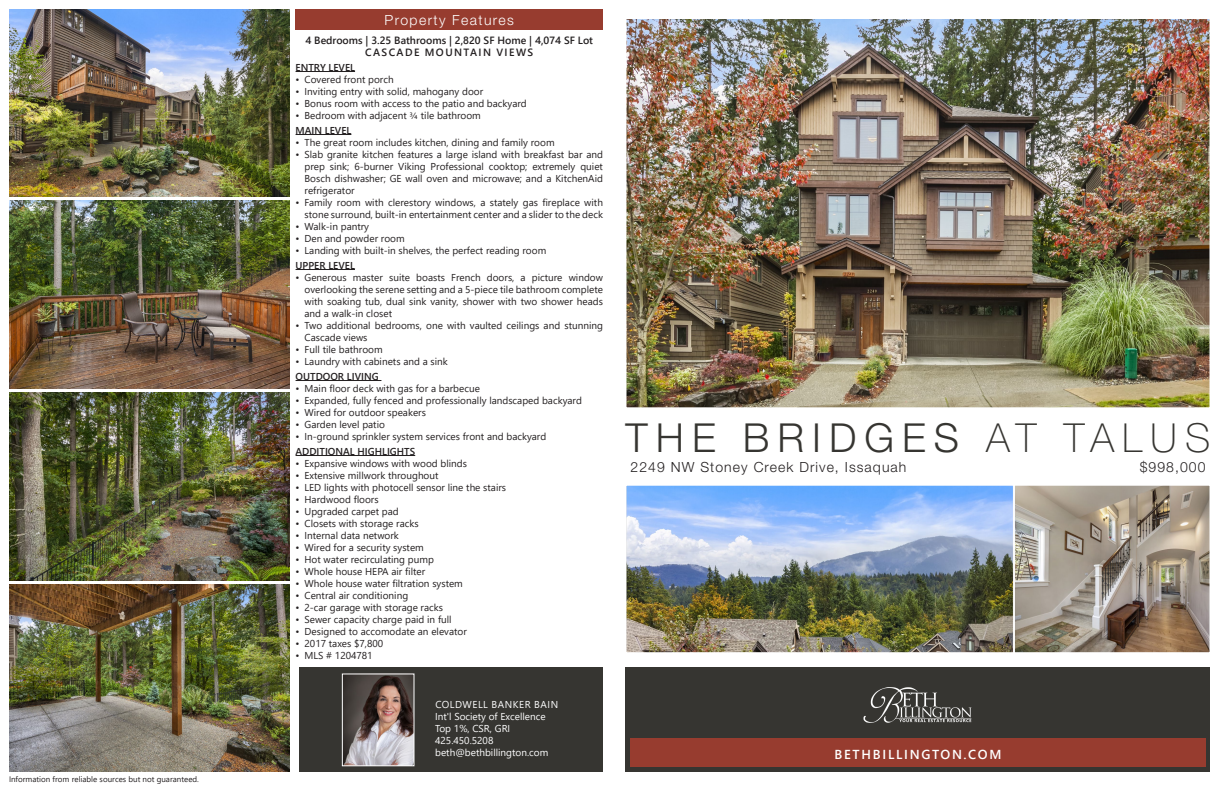
<style>
.page{position:relative;width:1224px;height:792px;background:#fff}
.page>*{position:absolute;margin:0;border:0;box-sizing:border-box;transform-origin:0 0}
.t1{font:300 40px "Helvetica Neue";letter-spacing:.2em;color:#363531}
.t2{font:300 14px "Helvetica Neue";letter-spacing:.075em;color:#231f20}
.t3{font:300 14px "Helvetica Neue";letter-spacing:.1em;color:#fff}
.t4{font:600 13px "Segoe UI";letter-spacing:.135em;color:#fff}
.t5{font:600 10.5px "Segoe UI";color:#231f20}
.t6{font:600 10.5px "Segoe UI";letter-spacing:.135em;color:#231f20}
.t7{font:10px/12px "Segoe UI";color:#231f20;text-align:justify}
.t8{font:10px "Segoe UI";color:#fff}
.t9{font:600 10px "Segoe UI";color:#231f20}
.t10{font:10px "Segoe UI";letter-spacing:.055em;color:#fff}
.t11{font:8px "Segoe UI";color:#231f20}
.s1{font-weight:100}
</style>
<div class="page">
<img style="left:628px;top:20px;width:580px;height:386px">
<img style="left:628px;top:487px;width:580px;height:164px">
<div style="left:626px;top:485px;width:388px;height:168px;border:1px solid #fff"></div>
<div style="left:1014px;top:485px;width:196px;height:168px;border:1px solid #fff"></div>
<img style="left:9px;top:9px;width:281px;height:187px">
<img style="left:9px;top:201px;width:281px;height:187px">
<img style="left:9px;top:393px;width:281px;height:187px">
<img style="left:9px;top:585px;width:281px;height:187px">
<div style="left:299px;top:667px;width:304px;height:105px;background:#363531"></div>
<div style="left:626px;top:667px;width:584px;height:105px;background:#363531"></div>
<div style="left:630px;top:738px;width:576px;height:29px;background:#973c2f"></div>
<div style="left:296px;top:9px;width:307px;height:21px;background:#973c2f"></div>
<hr style="left:296px;top:71px;width:59px;height:1px;background:#231f20">
<hr style="left:296px;top:134px;width:55px;height:1px;background:#231f20">
<hr style="left:296px;top:269px;width:59px;height:1px;background:#231f20">
<hr style="left:296px;top:380px;width:85px;height:1px;background:#231f20">
<hr style="left:296px;top:455px;width:119px;height:1px;background:#231f20">
<img style="left:864px;top:687px;width:108px;height:36px">
<img style="left:344px;top:675px;width:68px;height:89px">
<div style="left:342px;top:673px;width:72px;height:93px;border:1px solid #fff"></div>
<p class="t11" style="left:9px;top:772px;width:191px">Information from reliable sources but not guaranteed.</p>
<p class="t3" style="left:385px;top:11px;width:131px">Property Features</p>
<p class="t5" style="left:305px;top:30px;width:289px">4 Bedrooms | 3.25 Bathrooms | 2,820 SF Home | 4,074 SF Lot</p>
<p class="t6" style="left:365px;top:42px;width:170px">CASCADE MOUNTAIN VIEWS</p>
<p class="t9" style="left:296px;top:58px;width:61px">ENTRY LEVEL</p>
<p class="t7" style="left:296px;top:72px;width:100px">• Covered front porch</p>
<p class="t7" style="left:296px;top:84px;width:189px">• Inviting entry with solid, mahogany door</p>
<p class="t7" style="left:296px;top:96px;width:233px">• Bonus room with access to the patio and backyard</p>
<p class="t7" style="left:296px;top:108px;width:187px">• Bedroom with adjacent ¾ tile bathroom</p>
<p class="t9" style="left:296px;top:121px;width:57px">MAIN LEVEL</p>
<p class="t7" style="left:296px;top:135px;width:261px">• The great room includes kitchen, dining and family room</p>
<p class="t7" style="left:305px;top:147px;width:300px;text-indent:-9px">• Slab granite kitchen features a large island with breakfast bar and prep sink; 6-burner Viking Professional cooktop; extremely quiet Bosch dishwasher; GE wall oven and microwave; and a KitchenAid refrigerator</p>
<p class="t7" style="left:296px;top:195px;width:309px;text-align:right">• Family room with clerestory windows, a stately gas fireplace with stone surround, built-in entertainment center and a slider to the deck</p>
<p class="t7" style="left:296px;top:219px;width:75px">• Walk-in pantry</p>
<p class="t7" style="left:296px;top:231px;width:111px">• Den and powder room</p>
<p class="t7" style="left:296px;top:243px;width:252px">• Landing with built-in shelves, the perfect reading room</p>
<p class="t9" style="left:296px;top:256px;width:61px">UPPER LEVEL</p>
<p class="t7" style="left:305px;top:270px;width:300px;text-indent:-9px">• Generous master suite boasts French doors, a picture window overlooking the serene setting and a 5-piece tile bathroom complete with soaking tub, dual sink vanity, shower with two shower heads and a walk-in closet</p>
<p class="t7" style="left:305px;top:318px;width:300px;text-indent:-9px">• Two additional bedrooms, one with vaulted ceilings and stunning<br>Cascade views</p>
<p class="t7" style="left:296px;top:342px;width:89px">• Full tile bathroom</p>
<p class="t7" style="left:296px;top:354px;width:154px">• Laundry with cabinets and a sink</p>
<p class="t9" style="left:296px;top:367px;width:85px">OUTDOOR LIVING</p>
<p class="t7" style="left:296px;top:381px;width:186px">• Main floor deck with gas for a barbecue</p>
<p class="t7" style="left:296px;top:393px;width:288px">• Expanded, fully fenced and professionally landscaped backyard</p>
<p class="t7" style="left:296px;top:405px;width:132px">• Wired for outdoor speakers</p>
<p class="t7" style="left:296px;top:417px;width:91px">• Garden level patio</p>
<p class="t7" style="left:296px;top:429px;width:252px">• In-ground sprinkler system services front and backyard</p>
<p class="t9" style="left:296px;top:442px;width:121px">ADDITIONAL HIGHLIGHTS</p>
<p class="t7" style="left:296px;top:456px;width:173px">• Expansive windows with wood blinds</p>
<p class="t7" style="left:296px;top:468px;width:145px">• Extensive millwork throughout</p>
<p class="t7" style="left:296px;top:480px;width:212px">• LED lights with photocell sensor line the stairs</p>
<p class="t7" style="left:296px;top:492px;width:85px">• Hardwood floors</p>
<p class="t7" style="left:296px;top:504px;width:105px">• Upgraded carpet pad</p>
<p class="t7" style="left:296px;top:516px;width:125px">• Closets with storage racks</p>
<p class="t7" style="left:296px;top:528px;width:105px">• Internal data network</p>
<p class="t7" style="left:296px;top:540px;width:130px">• Wired for a security system</p>
<p class="t7" style="left:296px;top:552px;width:140px">• Hot water recirculating pump</p>
<p class="t7" style="left:296px;top:564px;width:131px">• Whole house HEPA air filter</p>
<p class="t7" style="left:296px;top:576px;width:169px">• Whole house water filtration system</p>
<p class="t7" style="left:296px;top:588px;width:114px">• Central air conditioning</p>
<p class="t7" style="left:296px;top:600px;width:149px">• 2-car garage with storage racks</p>
<p class="t7" style="left:296px;top:612px;width:158px">• Sewer capacity charge paid in full</p>
<p class="t7" style="left:296px;top:624px;width:173px">• Designed to accomodate an elevator</p>
<p class="t7" style="left:296px;top:636px;width:89px">• 2017 taxes $7,800</p>
<p class="t7" style="left:296px;top:648px;width:79px">• MLS # 1204781</p>
<p class="t10" style="left:435px;top:695px;width:124px">COLDWELL BANKER BAIN</p>
<p class="t8" style="left:435px;top:707px;width:112px">Int'l Society of Excellence</p>
<p class="t8" style="left:435px;top:719px;width:77px">Top 1%, CSR, GRI</p>
<p class="t8" style="left:435px;top:731px;width:60px">425.450.5208</p>
<p class="t8" style="left:435px;top:743px;width:115px">beth@bethbillington.com</p>
<p class="t1" style="left:626px;top:413px;width:586px">THE BRIDGES <span class="s1">AT TALUS</span></p>
<p class="t2" style="left:631px;top:458px;width:277px">2249 NW Stoney Creek Drive, Issaquah</p>
<p class="t2" style="left:1140px;top:458px;width:67px">$998,000</p>
<p class="t4" style="left:835px;top:742px;width:168px">BETHBILLINGTON.COM</p>
</div>
